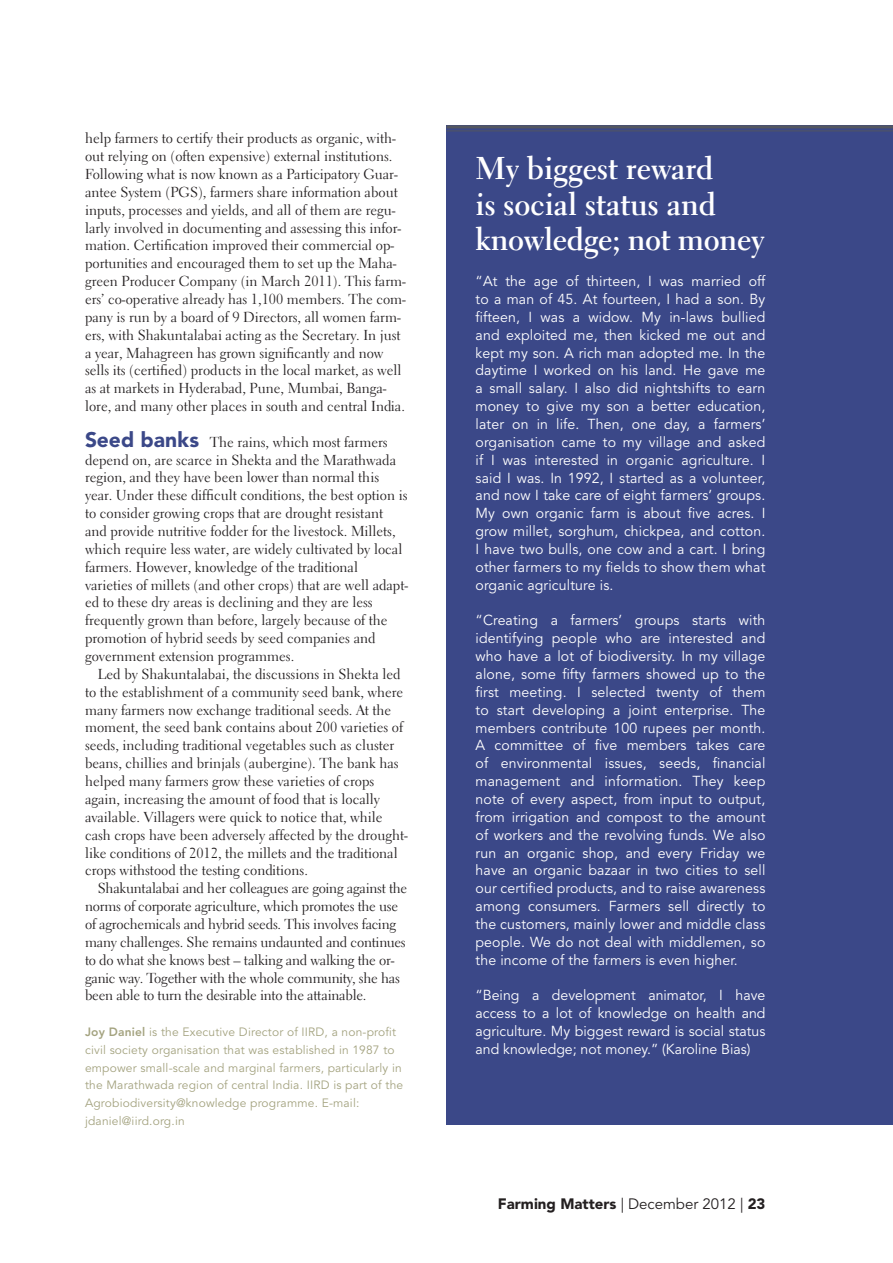
<style>
.page{position:relative;width:893px;height:1263px;background:#fff}
.page>*{position:absolute;margin:0;border:0;box-sizing:border-box;transform-origin:0 0}
.t1{font:700 31.5px/35.7px "Electra LT Std";color:#fff}
.t2{font:900 15px "Avenir LT Std";color:#231f20}
.t3{font:14.4px/17.9px "Electra LT Std";color:#231f20}
.t4{font:14.4px/17.9px "Avenir LT Std";letter-spacing:.01em;color:#fff;text-align:justify}
.t5{font:12px/17.9px "Avenir LT Std";letter-spacing:.015em;color:#a4a380}
.s1{font-family:"Avenir LT Std";font-weight:900;font-size:21px;color:#3b4888}
.s2{font-weight:800}
.s3{font-weight:400}
</style>
<div class="page">
<div style="left:446px;top:125px;width:447px;height:1000px;background:#3b4888"></div>
<hr style="left:446px;top:125px;width:447px;height:3px;background:#535660">
<hr style="left:446px;top:130px;width:447px;height:1px;background:#535660">
<p class="t3" style="left:85px;top:129px;width:322px">help farmers to certify their products as organic, with&shy;out relying on (often expensive) external institutions.<br>Following what is now known as a Participatory Guar&shy;antee System (PGS), farmers share information about inputs, processes and yields, and all of them are regu&shy;larly involved in documenting and assessing this infor&shy;mation. Certification improved their commercial op&shy;portunities and encouraged them to set up the Maha&shy;green Producer Company (in March 2011). This farm&shy;ers’ co-operative already has 1,100 members. The com&shy;pany is run by a board of 9 Directors, all women farm&shy;ers, with Shakuntalabai acting as the Secretary. In just a year, Mahagreen has grown significantly and now sells its (certified) products in the local market, as well as at markets in Hyderabad, Pune, Mumbai, Banga&shy;lore, and many other places in south and central India.</p>
<p class="t3" style="left:85px;top:433px;width:325px"><span class="s1">Seed banks</span> The rains, which most farmers depend on, are scarce in Shekta and the Marathwada region, and they have been lower than normal this year. Under these difficult conditions, the best option is to consider growing crops that are drought resistant and provide nutritive fodder for the livestock. Millets, which require less water, are widely cultivated by local farmers. However, knowledge of the traditional varieties of millets (and other crops) that are well adapt&shy;ed to these dry areas is declining and they are less frequently grown than before, largely because of the promotion of hybrid seeds by seed companies and government extension programmes.</p>
<p class="t3" style="left:85px;top:665px;width:324px;text-indent:13px">Led by Shakuntalabai, the discussions in Shekta led to the establishment of a community seed bank, where many farmers now exchange traditional seeds. At the moment, the seed bank contains about 200 varieties of seeds, including traditional vegetables such as cluster beans, chillies and brinjals (aubergine). The bank has helped many farmers grow these varieties of crops again, increasing the amount of food that is locally available. Villagers were quick to notice that, while cash crops have been adversely affected by the drought&shy;like conditions of 2012, the millets and the traditional crops withstood the testing conditions.</p>
<p class="t3" style="left:85px;top:879px;width:324px;text-indent:13px">Shakuntalabai and her colleagues are going against the norms of corporate agriculture, which promotes the use of agrochemicals and hybrid seeds. This involves facing many challenges. She remains undaunted and continues to do what she knows best – talking and walking the or&shy;ganic way. Together with the whole community, she has been able to turn the desirable into the attainable.</p>
<p class="t5" style="left:85px;top:1023px;width:320px"><span class="s2">Joy Daniel</span> is the Executive Director of IIRD, a non-profit civil society organisation that was established in 1987 to empower small-scale and marginal farmers, particularly in the Marathwada region of central India. IIRD is part of the Agrobiodiversity@knowledge programme. E-mail: jdaniel@iird.org.in</p>
<h1 class="t1" style="left:476px;top:150px;width:290px">My biggest reward<br>is social status and knowledge; not money</h1>
<p class="t4" style="left:476px;top:273px;width:291px">“At the age of thirteen, I was married off to a man of 45. At fourteen, I had a son. By fifteen, I was a widow. My in-laws bullied and exploited me, then kicked me out and kept my son. A rich man adopted me. In the daytime I worked on his land. He gave me a small salary. I also did nightshifts to earn money to give my son a better education, later on in life. Then, one day, a farmers’ organisation came to my village and asked if I was interested in organic agriculture. I said I was. In 1992, I started as a volunteer, and now I take care of eight farmers’ groups.<br>My own organic farm is about five acres. I grow millet, sorghum, chickpea, and cotton.<br>I have two bulls, one cow and a cart. I bring other farmers to my fields to show them what organic agriculture is.</p>
<p class="t4" style="left:476px;top:612px;width:291px">“Creating a farmers’ groups starts with identifying people who are interested and who have a lot of biodiversity. In my village alone, some fifty farmers showed up to the first meeting. I selected twenty of them to start developing a joint enterprise. The members contribute 100 rupees per month.<br>A committee of five members takes care of environmental issues, seeds, financial management and information. They keep note of every aspect, from input to output, from irrigation and compost to the amount of workers and the revolving funds. We also run an organic shop, and every Friday we have an organic bazaar in two cities to sell our certified products, and to raise awareness among consumers. Farmers sell directly to the customers, mainly lower and middle class people. We do not deal with middlemen, so the income of the farmers is even higher.</p>
<p class="t4" style="left:476px;top:987px;width:291px">“Being a development animator, I have access to a lot of knowledge on health and agriculture. My biggest reward is social status and knowledge; not money.” (Karoline Bias)</p>
<p class="t2" style="left:498px;top:1195px;width:269px">Farming Matters <span class="s3">| December 2012 |</span> 23</p>
</div>
